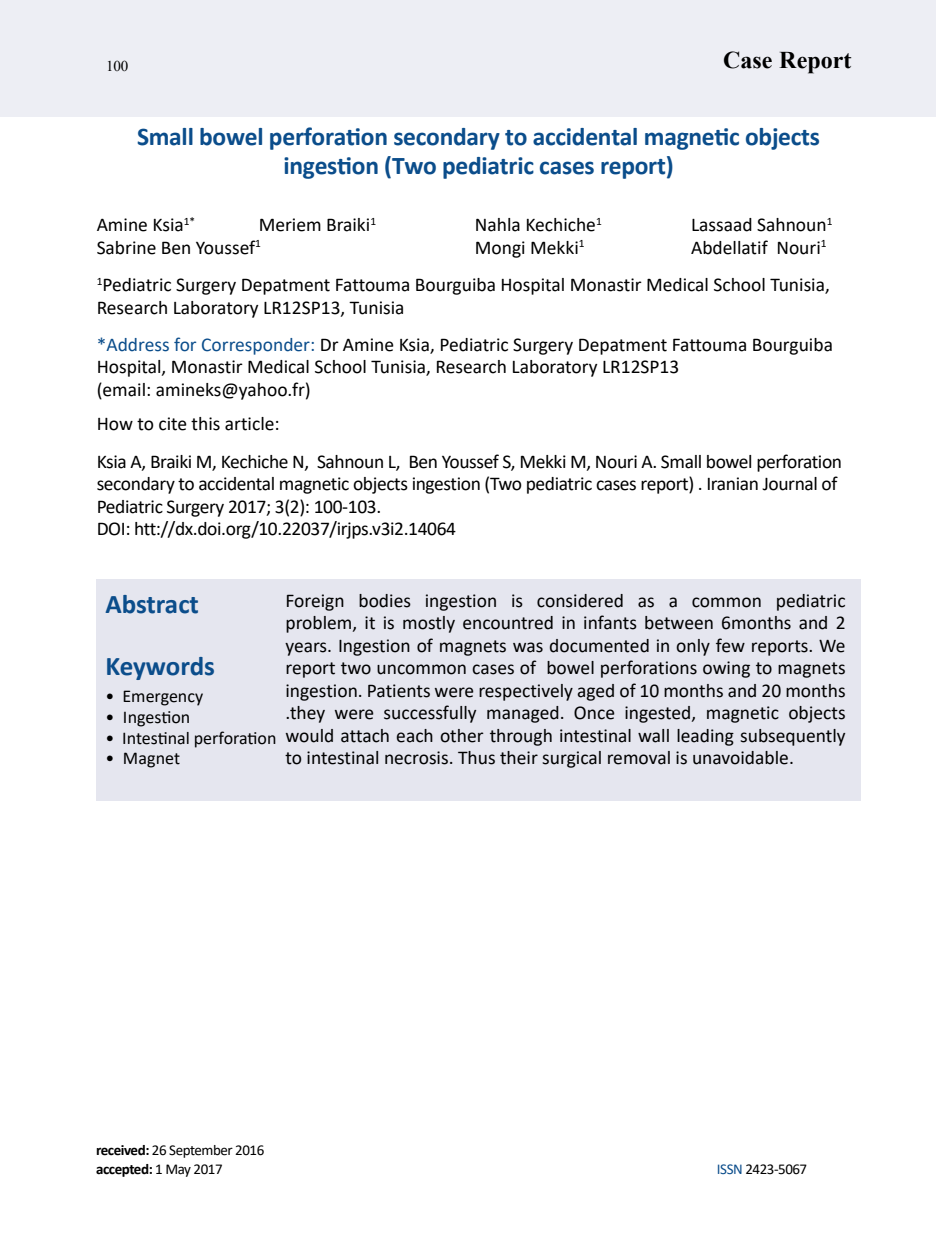
<style>
.page{position:relative;width:936px;height:1234px;background:#fff}
.page>*{position:absolute;margin:0;border:0;box-sizing:border-box;transform-origin:0 0}
.t1{font:700 27px "Calibri";letter-spacing:-.005em;color:#0b4d8b}
.t2{font:700 25.5px/28.5px "Calibri";letter-spacing:-.01em;color:#0b4d8b;text-align:center}
.t3{font:700 24px "Times New Roman";color:#000}
.t4{font:19.5px/22.4px "Calibri";color:#000}
.t5{font:19.5px/22.4px "Calibri";letter-spacing:-.02em;color:#000}
.t6{font:18px "Calibri";color:#000}
.t7{font:15px/19.8px "Calibri";letter-spacing:-.03em;color:#000}
.t8{font:15px "Times New Roman";color:#000}
.s1{color:#0b4d8b}
.s2{font-weight:700}
</style>
<div class="page">
<div style="left:0;top:0;width:935px;height:117px;background:#edeef4"></div>
<div style="left:96px;top:579px;width:764px;height:222px;background:#e5e6ef"></div>
<p class="t8" style="left:106px;top:55px;width:24px">100</p>
<p class="t3" style="left:723px;top:42px;width:130px">Case Report</p>
<h2 class="t2" style="left:137px;top:122px;width:684px">Small bowel perforation secondary to accidental magnetic objects ingestion (Two pediatric cases report)</h2>
<p class="t4" style="left:97px;top:213px;width:100px">Amine Ksia<sup>1*</sup></p>
<p class="t4" style="left:259px;top:213px;width:119px">Meriem Braiki<sup>1</sup></p>
<p class="t4" style="left:475px;top:213px;width:128px">Nahla Kechiche<sup>1</sup></p>
<p class="t4" style="left:691px;top:213px;width:143px">Lassaad Sahnoun<sup>1</sup></p>
<p class="t4" style="left:97px;top:235px;width:166px">Sabrine Ben Youssef<sup>1</sup></p>
<p class="t4" style="left:475px;top:235px;width:111px">Mongi Mekki<sup>1</sup></p>
<p class="t4" style="left:97px;top:228px;width:734px;line-height:37.5px;text-align:right">Abdellatif Nouri<sup>1<br>1</sup>Pediatric Surgery Depatment Fattouma Bourguiba Hospital Monastir Medical School Tunisia,</p>
<p class="t4" style="left:97px;top:288px;width:737px;line-height:37.3px">Research Laboratory LR12SP13, Tunisia<br><span class="s1">*Address for Corresponder:</span> Dr Amine Ksia, Pediatric Surgery Depatment Fattouma Bourguiba</p>
<p class="t4" style="left:97px;top:355px;width:584px">Hospital, Monastir Medical School Tunisia, Research Laboratory LR12SP13 (email: amineks@yahoo.fr)</p>
<p class="t5" style="left:97px;top:404px;width:747px;line-height:37.3px">How to cite this article:<br>Ksia A, Braiki M, Kechiche N, Sahnoun L, Ben Youssef S, Mekki M, Nouri A. Small bowel perforation</p>
<p class="t5" style="left:97px;top:472px;width:742px">secondary to accidental magnetic objects ingestion (Two pediatric cases report) . Iranian Journal of<br>Pediatric Surgery 2017; 3(2): 100-103.<br>DOI: htt://dx.doi.org/10.22037/irjps.v3i2.14064</p>
<h1 class="t1" style="left:105px;top:584px;width:95px">Abstract</h1>
<h1 class="t1" style="left:105px;top:647px;width:111px">Keywords</h1>
<p class="t6" style="left:105px;top:683px;width:99px">• Emergency</p>
<p class="t6" style="left:105px;top:704px;width:86px">• Ingestion</p>
<p class="t6" style="left:105px;top:725px;width:173px">• Intestinal perforation</p>
<p class="t6" style="left:105px;top:745px;width:76px">• Magnet</p>
<p class="t4" style="left:285px;top:588px;width:561px;text-align:justify">Foreign bodies ingestion is considered as a common pediatric problem, it is mostly encountred in infants between 6months and 2 years. Ingestion of magnets was documented in only few reports. We report two uncommon cases of bowel perforations owing to magnets ingestion. Patients were respectively aged of 10 months and 20 months .they were successfully managed. Once ingested, magnetic objects would attach each other through intestinal wall leading subsequently to intestinal necrosis. Thus their surgical removal is unavoidable.</p>
<p class="t7" style="left:96px;top:1138px;width:170px"><span class="s2">received:</span> 26 September 2016 <span class="s2">accepted:</span> 1 May 2017</p>
<p class="t7" style="left:717px;top:1158px;width:92px"><span class="s1">ISSN</span> 2423-5067</p>
</div>
